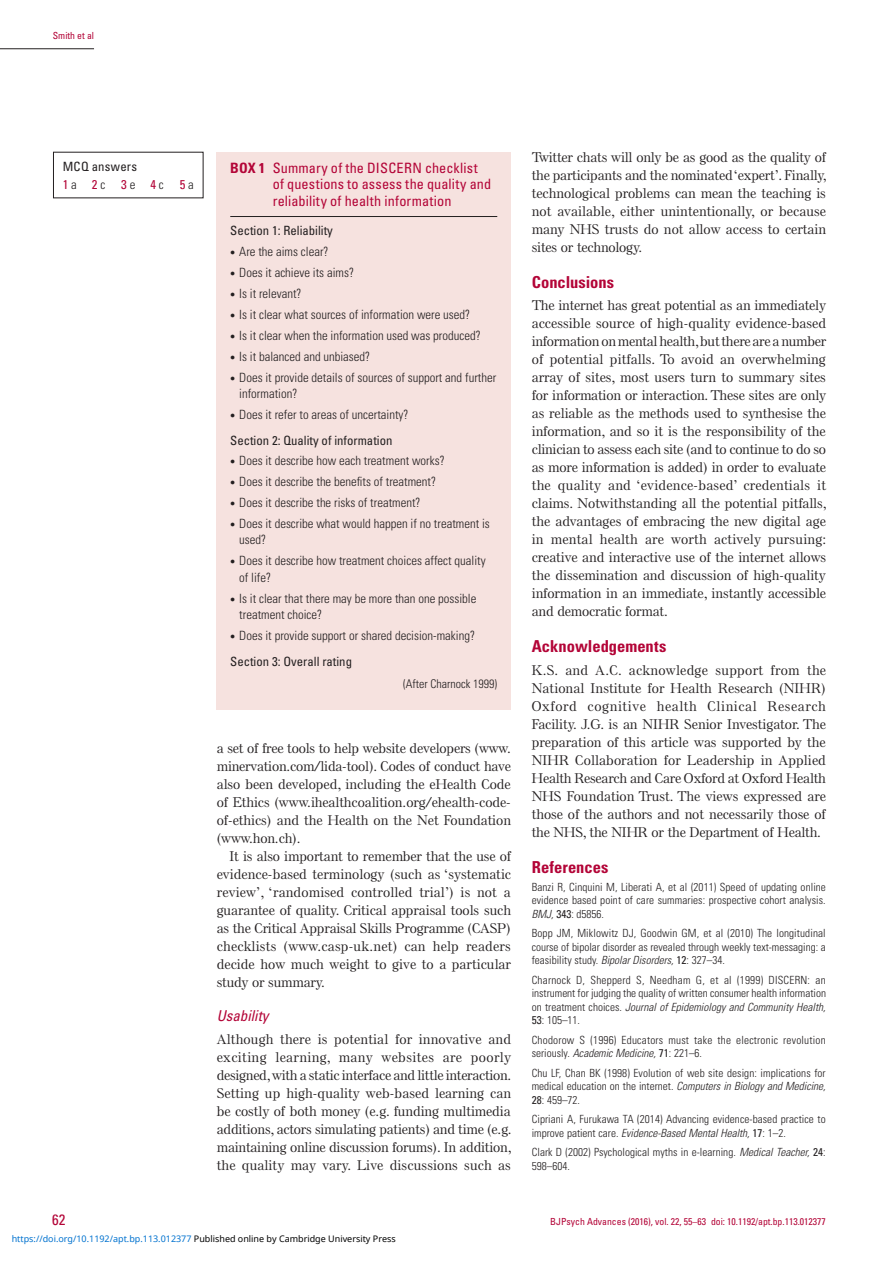
<style>
.page{position:relative;width:893px;height:1263px;background:#fff}
.page>*{position:absolute;margin:0;border:0;box-sizing:border-box;transform-origin:0 0}
.subhead_1{font:700 condensed 16.5px "Univers LT Std";color:#b30437}
.subhead_2{font:italic condensed 15px "Univers LT Std";letter-spacing:.005em;color:#b30437}
.t1{font:condensed 15px "Univers LT Std";color:#b30437}
.Box_title{font:condensed 14.25px/16.5px "Univers LT Std";letter-spacing:.01em;color:#b30437}
._1st_para{font:500 13.5px/18px "Else NPL Std";letter-spacing:.01em;color:#231f20;text-align:justify}
.Body_text{font:500 13.5px/18px "Else NPL Std";letter-spacing:.015em;color:#231f20;text-align:justify}
.t2{font:300 condensed 12.75px/16.5px "Univers LT Std";color:#231f20}
.Box_subhead_1{font:condensed 12.75px "Univers LT Std";color:#231f20}
.MCQ_word{font:condensed 12.75px "Univers LT Std";letter-spacing:.02em;color:#231f20}
.MCQ_answers_grid{font:condensed 12.75px "Univers LT Std";color:#b30437}
.Box_footnote_source{font:300 condensed 12px "Univers LT Std";color:#231f20}
.References_journal{font:300 condensed 11.25px/13.5px "Univers LT Std";letter-spacing:.005em;color:#231f20;text-align:justify}
.t3{font:condensed 9.75px "Univers LT Std";color:#b30437}
.t4{font:9px "Noto Sans";color:#0172cf}
.s1{font-weight:300;color:#231f20}
.s2{font-weight:700}
.s3{font-family:"Newspaper Pi BT";font-weight:400;font-stretch:normal;font-size:7.5px}
.s4{font-style:italic}
.s5{font-weight:400}
.s6{color:#000}
</style>
<div class="page">
<hr style="left:0;top:49px;width:94px;height:1px;background:#231f20">
<div style="left:217px;top:152px;width:294px;height:557px;background:#f6e2df"></div>
<hr style="left:230px;top:216px;width:267px;height:1px;background:#231f20">
<p class="t3" style="left:53px;top:30px;width:43px">Smith et al</p>
<p class="MCQ_word" style="left:63px;top:158px;width:76px">MCQ answers</p>
<p class="MCQ_answers_grid" style="left:63px;top:176px;width:133px">1 <span class="s1">a</span>2 <span class="s1">c</span>3 <span class="s1">e</span>4 <span class="s1">c</span>5 <span class="s1">a</span></p>
<p class="Box_title" style="left:273px;top:159px;width:220px;text-indent:-42px"><span class="s2">BOX 1</span> Summary of the DISCERN checklist of questions to assess the quality and reliability of health information</p>
<p class="Box_subhead_1" style="left:230px;top:223px;width:104px">Section 1: Reliability</p>
<p class="t2" style="left:230px;top:243px;width:100px"><span class="s3">•</span> Are the aims clear?</p>
<p class="t2" style="left:230px;top:264px;width:125px"><span class="s3">•</span> Does it achieve its aims?</p>
<p class="t2" style="left:230px;top:285px;width:73px"><span class="s3">•</span> Is it relevant?</p>
<p class="t2" style="left:230px;top:306px;width:241px"><span class="s3">•</span> Is it clear what sources of information were used?</p>
<p class="t2" style="left:230px;top:327px;width:252px"><span class="s3">•</span> Is it clear when the information used was produced?</p>
<p class="t2" style="left:230px;top:348px;width:141px"><span class="s3">•</span> Is it balanced and unbiased?</p>
<p class="t2" style="left:239px;top:369px;width:259px;text-indent:-9px"><span class="s3">•</span> Does it provide details of sources of support and further information?</p>
<p class="t2" style="left:230px;top:406px;width:180px"><span class="s3">•</span> Does it refer to areas of uncertainty?</p>
<p class="Box_subhead_1" style="left:230px;top:432px;width:164px">Section 2: Quality of information</p>
<p class="t2" style="left:230px;top:452px;width:216px"><span class="s3">•</span> Does it describe how each treatment works?</p>
<p class="t2" style="left:230px;top:473px;width:207px"><span class="s3">•</span> Does it describe the benefits of treatment?</p>
<p class="t2" style="left:230px;top:494px;width:192px"><span class="s3">•</span> Does it describe the risks of treatment?</p>
<p class="t2" style="left:239px;top:515px;width:252px;text-indent:-9px"><span class="s3">•</span> Does it describe what would happen if no treatment is used?</p>
<p class="t2" style="left:239px;top:553px;width:248px;text-indent:-9px"><span class="s3">•</span> Does it describe how treatment choices affect quality of life?</p>
<p class="t2" style="left:239px;top:590px;width:239px;text-indent:-9px"><span class="s3">•</span> Is it clear that there may be more than one possible treatment choice?</p>
<p class="t2" style="left:230px;top:628px;width:246px"><span class="s3">•</span> Does it provide support or shared decision-making?</p>
<p class="Box_subhead_1" style="left:230px;top:653px;width:123px">Section 3: Overall rating</p>
<p class="Box_footnote_source" style="left:403px;top:677px;width:95px">(After Charnock 1999)</p>
<p class="_1st_para" style="left:217px;top:739px;width:296px">a set of free tools to help website developers (www. minervation.com/lida-tool). Codes of conduct have also been developed, including the eHealth Code of Ethics (www.ihealthcoalition.org/ehealth-code&shy;of-ethics) and the Health on the Net Foundation (www.hon.ch).</p>
<p class="Body_text" style="left:217px;top:847px;width:296px;text-indent:13px">It is also important to remember that the use of evidence-based terminology (such as ‘systematic review’, ‘randomised controlled trial’) is not a guarantee of quality. Critical appraisal tools such as the Critical Appraisal Skills Programme (CASP) checklists (www.casp-uk.net) can help readers decide how much weight to give to a particular study or summary.</p>
<p class="subhead_2" style="left:217px;top:1006px;width:53px">Usability</p>
<p class="_1st_para" style="left:217px;top:1030px;width:296px">Although there is potential for innovative and exciting learning, many websites are poorly designed, with a static interface and little interaction.<br>Setting up high-quality web-based learning can be costly of both money (e.g. funding multimedia additions, actors simulating patients) and time (e.g. maintaining online discussion forums). In addition, the quality may vary. Live discussions such as</p>
<p class="_1st_para" style="left:532px;top:148px;width:296px">Twitter chats will only be as good as the quality of the participants and the nominated ‘expert’. Finally, technological problems can mean the teaching is not available, either unintentionally, or because many NHS trusts do not allow access to certain sites or technology.</p>
<p class="subhead_1" style="left:532px;top:272px;width:84px">Conclusions</p>
<p class="_1st_para" style="left:532px;top:296px;width:296px">The internet has great potential as an immediately accessible source of high-quality evidence-based information on mental health, but there are a number of potential pitfalls. To avoid an overwhelming array of sites, most users turn to summary sites for information or interaction. These sites are only as reliable as the methods used to synthesise the information, and so it is the responsibility of the clinician to assess each site (and to continue to do so as more information is added) in order to evaluate the quality and ‘evidence-based’ credentials it claims. Notwithstanding all the potential pitfalls, the advantages of embracing the new digital age in mental health are worth actively pursuing: creative and interactive use of the internet allows the dissemination and discussion of high-quality information in an immediate, instantly accessible and democratic format.</p>
<p class="subhead_1" style="left:532px;top:636px;width:136px">Acknowledgements</p>
<p class="_1st_para" style="left:532px;top:661px;width:296px">K.S. and A.C. acknowledge support from the National Institute for Health Research (NIHR)<br>Oxford cognitive health Clinical Research Facility. J.G. is an NIHR Senior Investigator. The preparation of this article was supported by the NIHR Collaboration for Leadership in Applied Health Research and Care Oxford at Oxford Health NHS Foundation Trust. The views expressed are those of the authors and not necessarily those of the NHS, the NIHR or the Department of Health.</p>
<p class="subhead_1" style="left:532px;top:857px;width:78px">References</p>
<p class="References_journal" style="left:532px;top:880px;width:296px">Banzi R, Cinquini M, Liberati A, et al (2011) Speed of updating online evidence based point of care summaries: prospective cohort analysis.<br><span class="s4">BMJ,</span> <span class="s5">343</span>: d5856.</p>
<p class="References_journal" style="left:532px;top:926px;width:295px">Bopp JM, Miklowitz DJ, Goodwin GM, et al (2010) The longitudinal course of bipolar disorder as revealed through weekly text-messaging: a feasibility study. <span class="s4">Bipolar Disorders,</span> <span class="s5">12</span>: 327–34.</p>
<p class="References_journal" style="left:532px;top:973px;width:296px">Charnock D, Shepperd S, Needham G, et al (1999) DISCERN: an instrument for judging the quality of written consumer health information on treatment choices. <span class="s4">Journal of Epidemiology and Community Health, </span><span class="s5">53</span>: 105–11.</p>
<p class="References_journal" style="left:532px;top:1033px;width:295px">Chodorow S (1996) Educators must take the electronic revolution seriously. <span class="s4">Academic Medicine,</span> <span class="s5">71</span>: 221–6.</p>
<p class="References_journal" style="left:532px;top:1066px;width:295px">Chu LF, Chan BK (1998) Evolution of web site design: implications for medical education on the internet. <span class="s4">Computers in Biology and Medicine, </span><span class="s5">28</span>: 459–72.</p>
<p class="References_journal" style="left:532px;top:1112px;width:295px">Cipriani A, Furukawa TA (2014) Advancing evidence-based practice to improve patient care. <span class="s4">Evidence-Based Mental Health,</span> <span class="s5">17</span>: 1–2.</p>
<p class="References_journal" style="left:532px;top:1145px;width:295px">Clark D (2002) Psychological myths in e-learning. <span class="s4">Medical Teacher,</span> <span class="s5">24</span>:<br>598–604.</p>
<p class="t1" style="left:52px;top:1210px;width:15px">62</p>
<p class="t3" style="left:550px;top:1216px;width:277px">BJPsych Advances (2016), vol. 22, 55–63 doi: 10.1192/apt.bp.113.012377</p>
<p class="t4" style="left:12px;top:1232px;width:386px">https://doi.org/10.1192/apt.bp.113.012377 <span class="s6">Published online by Cambridge University Press</span></p>
</div>
